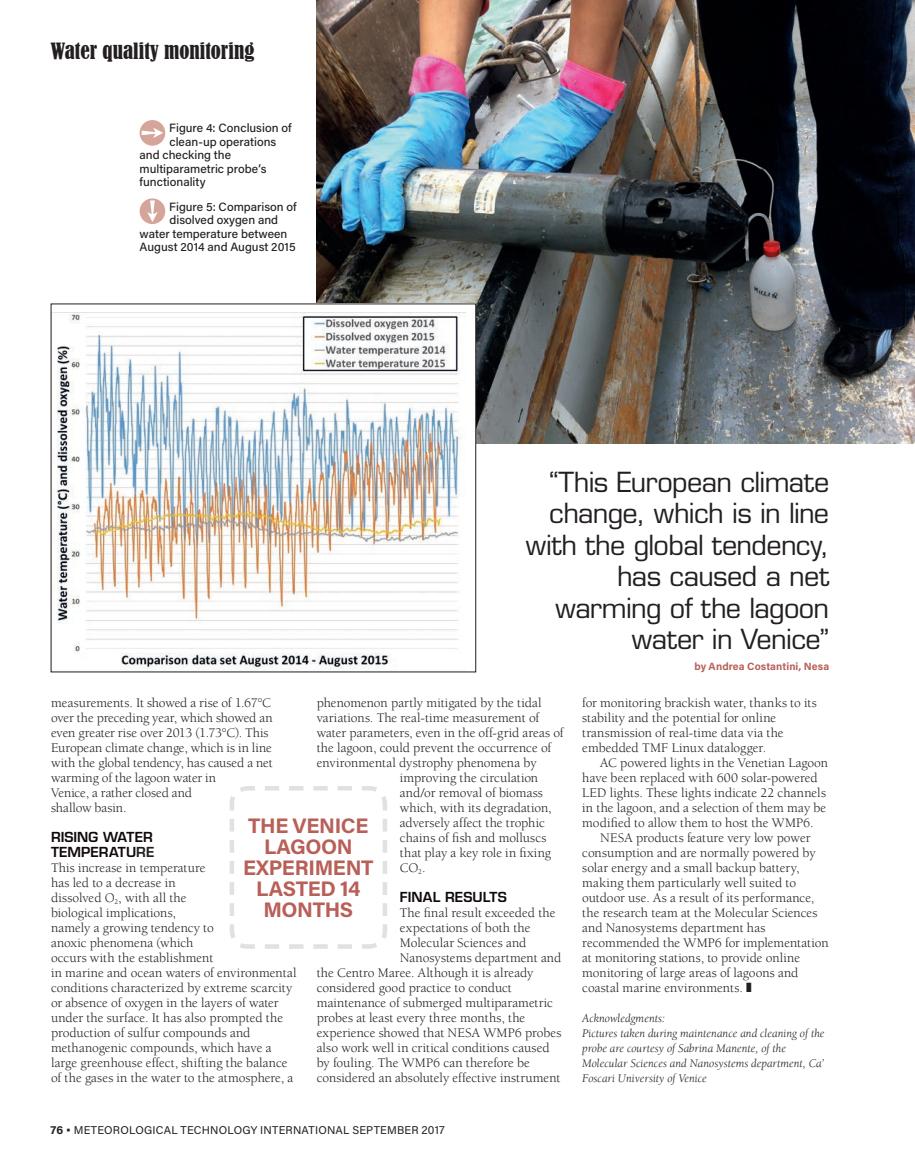
<style>
.page{position:relative;width:915px;height:1170px;background:#fff}
.page>*{position:absolute;margin:0;border:0;box-sizing:border-box;transform-origin:0 0}
.t1{font:27px/31.5px "Eurostile";letter-spacing:-.025em;color:#231f20;text-align:right}
.Fact_Heading{font:700 21px/21px "Acumin Pro";letter-spacing:-.02em;color:#b85f58;text-align:center}
.Strapline{font:condensed 21px "Bernard";letter-spacing:.005em;color:#231f20}
.Body_copy_indent{font:13.5px/15px "Berkeley";color:#231f20}
.Crosshead{font:13.5px/15px "Berkeley";color:#231f20}
.Body_copy{font:13.5px/15px "Berkeley";color:#231f20}
.Crosshead-2{font:600 13.5px/15px "Eurostile";color:#110a0c}
.End_note{font:italic 12px/15px "Berkeley";color:#231f20}
.t2{font:500 12px "Acumin Pro";color:#231f20}
.t3{font:11.25px "Acumin Pro";letter-spacing:.02em;color:#231f20}
.Quote_Byline{font:700 10.5px "Acumin Pro";letter-spacing:.01em;color:#b85f58}
.s1{color:#231f20}
.s2{font-weight:700}
</style>
<div class="page">
<svg style="left:229px;top:786px;width:158px;height:163px"></svg>
<img style="left:316px;top:0;width:598px;height:443px">
<div style="left:139px;top:198px;width:26px;height:26px;background:#d6a599;border-radius:50%"></div>
<svg style="left:147px;top:200px;width:10px;height:22px"></svg>
<div style="left:139px;top:120px;width:26px;height:26px;background:#d6a599;border-radius:50%"></div>
<svg style="left:142px;top:128px;width:21px;height:10px"></svg>
<div style="left:51px;top:304px;width:424px;height:368px;background:#fff"></div>
<img style="left:56px;top:313px;width:406px;height:357px">
<p class="Strapline" style="left:50px;top:39px;width:205px">Water quality monitoring</p>
<p class="t2" style="left:169px;top:120px;width:124px">Figure 4: Conclusion of</p>
<p class="t2" style="left:169px;top:133px;width:108px">clean-up operations</p>
<p class="t2" style="left:139px;top:147px;width:93px">and checking the</p>
<p class="t2" style="left:139px;top:160px;width:128px">multiparametric probe’s</p>
<p class="t2" style="left:139px;top:174px;width:68px">functionality</p>
<p class="t2" style="left:169px;top:198px;width:129px">Figure 5: Comparison of</p>
<p class="t2" style="left:169px;top:211px;width:110px">disolved oxygen and</p>
<p class="t2" style="left:139px;top:225px;width:149px">water temperature between</p>
<p class="t2" style="left:139px;top:238px;width:157px">August 2014 and August 2015</p>
<p class="t1" style="left:525px;top:466px;width:305px">“This European climate change, which is in line with the global tendency, has caused a net warming of the lagoon water in Venice”</p>
<p class="Quote_Byline" style="left:694px;top:659px;width:136px">by Andrea Costantini, Nesa</p>
<p class="Body_copy_indent" style="left:51px;top:695px;width:223px">measurements. It showed a rise of 1.67°C over the preceding year, which showed an even greater rise over 2013 (1.73°C). This European climate change, which is in line with the global tendency, has caused a net warming of the lagoon water in<br>Venice, a rather closed and<br>shallow basin.</p>
<p class="Crosshead-2" style="left:51px;top:829px;width:105px">RISING WATER<br>TEMPERATU<span class="s1">RE</span></p>
<p class="Crosshead" style="left:51px;top:860px;width:247px">This increase in temperature<br>has led to a decrease in<br>dissolved O<sub>2</sub>, with all the<br>biological implications,<br>namely a growing tendency to<br>anoxic phenomena (which<br>occurs with the establishment<br>in marine and ocean waters of environmental conditions characterized by extreme scarcity or absence of oxygen in the layers of water under the surface. It has also prompted the production of sulfur compounds and methanogenic compounds, which have a large greenhouse effect, shifting the balance of the gases in the water to the atmosphere, a</p>
<p class="Crosshead" style="left:316px;top:695px;width:226px">phenomenon partly mitigated by the tidal</p>
<p class="Crosshead" style="left:316px;top:710px;width:224px">variations. The real-time measurement of</p>
<p class="Crosshead" style="left:316px;top:725px;width:248px">water parameters, even in the off-grid areas of</p>
<p class="Crosshead" style="left:316px;top:740px;width:236px">the lagoon, could prevent the occurrence of</p>
<p class="Crosshead" style="left:316px;top:755px;width:221px">environmental dystrophy phenomena by</p>
<p class="Crosshead" style="left:400px;top:770px;width:140px">improving the circulation</p>
<p class="Crosshead" style="left:400px;top:785px;width:144px">and/or removal of biomass</p>
<p class="Crosshead" style="left:400px;top:800px;width:153px">which, with its degradation,</p>
<p class="Crosshead" style="left:400px;top:815px;width:146px">adversely affect the trophic</p>
<p class="Crosshead" style="left:400px;top:830px;width:148px">chains of fish and molluscs</p>
<p class="Crosshead" style="left:400px;top:845px;width:153px">that play a key role in fixing</p>
<p class="Crosshead" style="left:400px;top:860px;width:27px">CO<sub>2</sub>.</p>
<p class="Crosshead-2" style="left:400px;top:889px;width:108px">FINAL RESULTS</p>
<p class="Body_copy" style="left:400px;top:905px;width:157px">The final result exceeded the</p>
<p class="Body_copy" style="left:400px;top:920px;width:132px">expectations of both the</p>
<p class="Body_copy" style="left:400px;top:935px;width:128px">Molecular Sciences and</p>
<p class="Body_copy" style="left:400px;top:950px;width:163px">Nanosystems department and</p>
<p class="Body_copy" style="left:316px;top:965px;width:218px">the Centro Maree. Although it is already</p>
<p class="Body_copy" style="left:316px;top:980px;width:197px">considered good practice to conduct</p>
<p class="Body_copy" style="left:316px;top:995px;width:238px">maintenance of submerged multiparametric</p>
<p class="Body_copy" style="left:316px;top:1010px;width:210px">probes at least every three months, the</p>
<p class="Body_copy" style="left:316px;top:1025px;width:246px">experience showed that NESA WMP6 probes</p>
<p class="Body_copy" style="left:316px;top:1040px;width:234px">also work well in critical conditions caused</p>
<p class="Body_copy" style="left:316px;top:1055px;width:215px">by fouling. The WMP6 can therefore be</p>
<p class="Body_copy" style="left:316px;top:1070px;width:245px">considered an absolutely effective instrument</p>
<p class="Fact_Heading" style="left:243px;top:814px;width:132px">THE VENICE<br>LAGOON<br>EXPERIMENT<br>LASTED 14<br>MONTHS</p>
<p class="t3" style="left:50px;top:1122px;width:395px"><span class="s2">76 •</span> METEOROLOGICAL TECHNOLOGY INTERNATIONAL SEPTEMBER 2017</p>
<p class="Body_copy" style="left:582px;top:695px;width:236px">for monitoring brackish water, thanks to its stability and the potential for online transmission of real-time data via the embedded TMF Linux datalogger.</p>
<p class="Body_copy_indent" style="left:582px;top:755px;width:247px;text-indent:18px">AC powered lights in the Venetian Lagoon have been replaced with 600 solar-powered LED lights. These lights indicate 22 channels in the lagoon, and a selection of them may be modified to allow them to host the WMP6.</p>
<p class="Body_copy_indent" style="left:582px;top:830px;width:248px;text-indent:18px">NESA products feature very low power consumption and are normally powered by solar energy and a small backup battery, making them particularly well suited to outdoor use. As a result of its performance, the research team at the Molecular Sciences and Nanosystems department has recommended the WMP6 for implementation at monitoring stations, to provide online monitoring of large areas of lagoons and coastal marine environments.</p>
<p class="End_note" style="left:582px;top:1011px;width:84px">Acknowledgments:</p>
<p class="End_note" style="left:582px;top:1026px;width:244px">Pictures taken during maintenance and cleaning of the probe are courtesy of Sabrina Manente, of the Molecular Sciences and Nanosystems department, Ca’ Foscari University of Venice</p>
</div>
